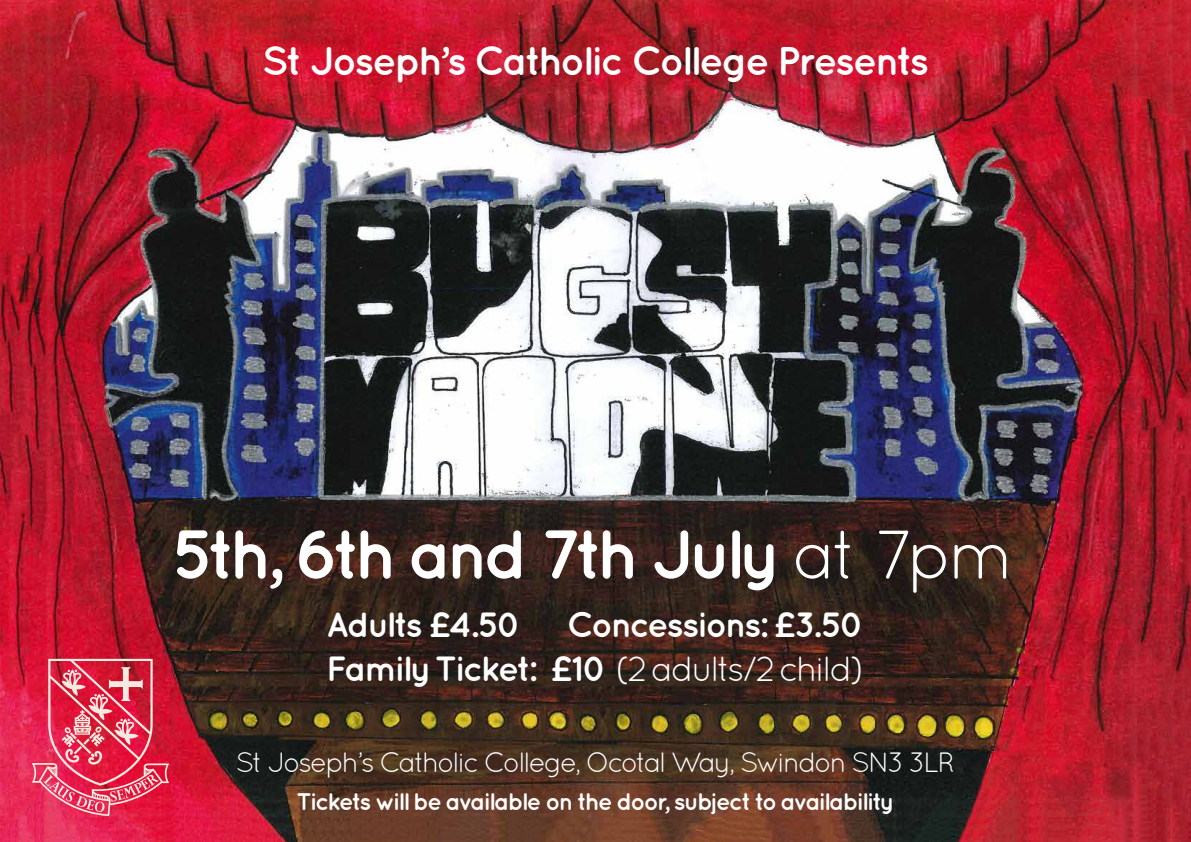
<style>
.page{position:relative;width:1191px;height:842px;background:#fff}
.page>*{position:absolute;margin:0;border:0;box-sizing:border-box;transform-origin:0 0}
.t1{font:700 69px "Quicksand";letter-spacing:-.09em;color:#fff}
.t2{font:700 40px "Quicksand";letter-spacing:-.06em;color:#fff}
.t3{font:700 35px/44px "Quicksand";letter-spacing:-.065em;color:#fff;text-align:right}
.t4{font:28px "Quicksand";letter-spacing:-.075em;color:#fff}
.t5{font:700 24px "Quicksand";letter-spacing:-.07em;color:#fff}
.s1{font-weight:400}
</style>
<div class="page">
<img style="left:0;top:0;width:1191px;height:842px">
<svg style="left:32px;top:659px;width:137px;height:157px"></svg>
<p class="t2" style="left:262px;top:37px;width:669px">St Joseph’s Catholic College Presents</p>
<h1 class="t1" style="left:172px;top:513px;width:842px">5th, 6th and 7th July <span class="s1">at 7pm</span></h1>
<p class="t3" style="left:326px;top:602px;width:540px">Concessions: £3.50<br>Family Ticket: £10 <span class="s1">(2 adults/2 child)</span></p>
<p class="t3" style="left:326px;top:602px;width:197px">Adults £4.50</p>
<p class="t4" style="left:236px;top:746px;width:721px">St Joseph’s Catholic College, Ocotal Way, Swindon SN3 3LR</p>
<p class="t5" style="left:296px;top:787px;width:600px">Tickets will be available on the door, subject to availability</p>
</div>
